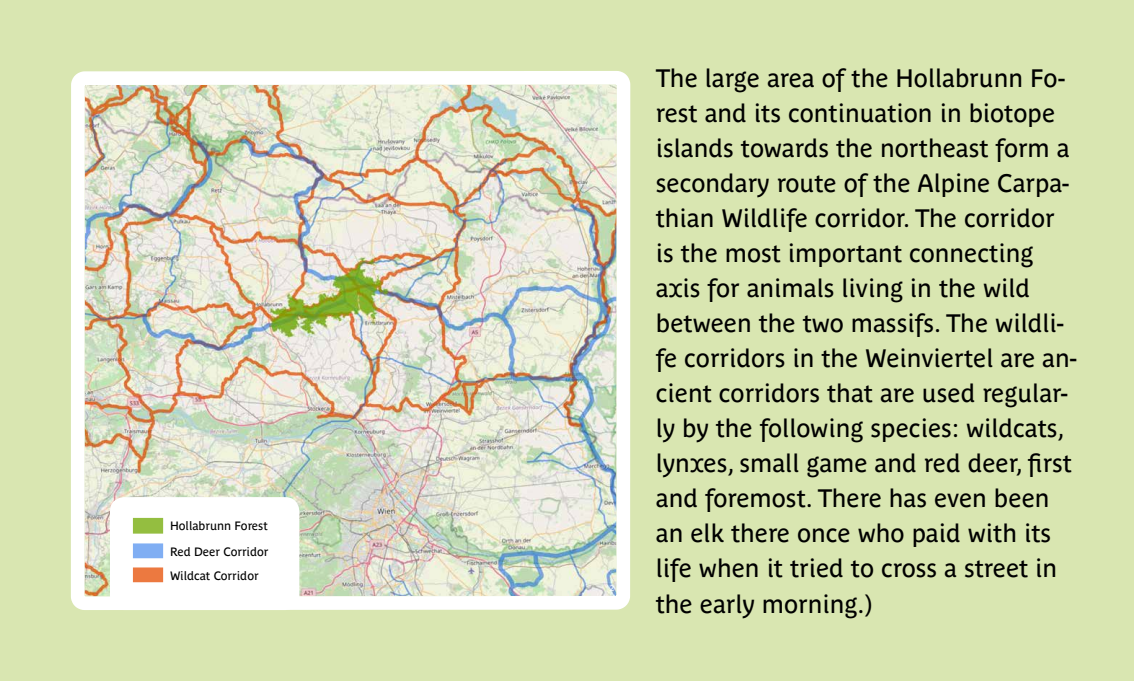
<style>
.page{position:relative;width:1134px;height:681px;background:#fff}
.page>*{position:absolute;margin:0;border:0;box-sizing:border-box;transform-origin:0 0}
.t1{font:25px/35px "Parisine NOE";color:#000}
.t2{font:12px/25.4px "Parisine NOE";color:#000}
.t3{font:8px "Parisine NOE";color:#fff}
</style>
<div class="page">
<div style="left:0;top:0;width:1134px;height:680px;background:#d9e6b1"></div>
<img style="left:71px;top:71px;width:560px;height:539px">
<div style="left:110px;top:497px;width:189px;height:112px;background:#fff;border-radius:14px"></div>
<img style="left:133px;top:517px;width:30px;height:16px">
<img style="left:133px;top:567px;width:30px;height:15px">
<p class="t2" style="left:170px;top:512px;width:100px">Hollabrunn Forest<br>Red Deer Corridor</p>
<p class="t2" style="left:170px;top:561px;width:90px">Wildcat Corridor</p>
<p class="t3" style="left:610px;top:582px;width:6px">2</p>
<p class="t1" style="left:656px;top:58px;width:422px">The large area of the Hollabrunn Fo&shy;rest and its continuation in biotope islands towards the northeast form a secondary route of the Alpine Carpa&shy;thian Wildlife corridor. The corridor is the most important connecting axis for animals living in the wild between the two massifs. The wildli&shy;fe corridors in the Weinviertel are an&shy;cient corridors that are used regular&shy;ly by the following species: wildcats, lynxes, small game and red deer, first and foremost. There has even been an elk there once who paid with its life when it tried to cross a street in the early morning.)</p>
</div>
